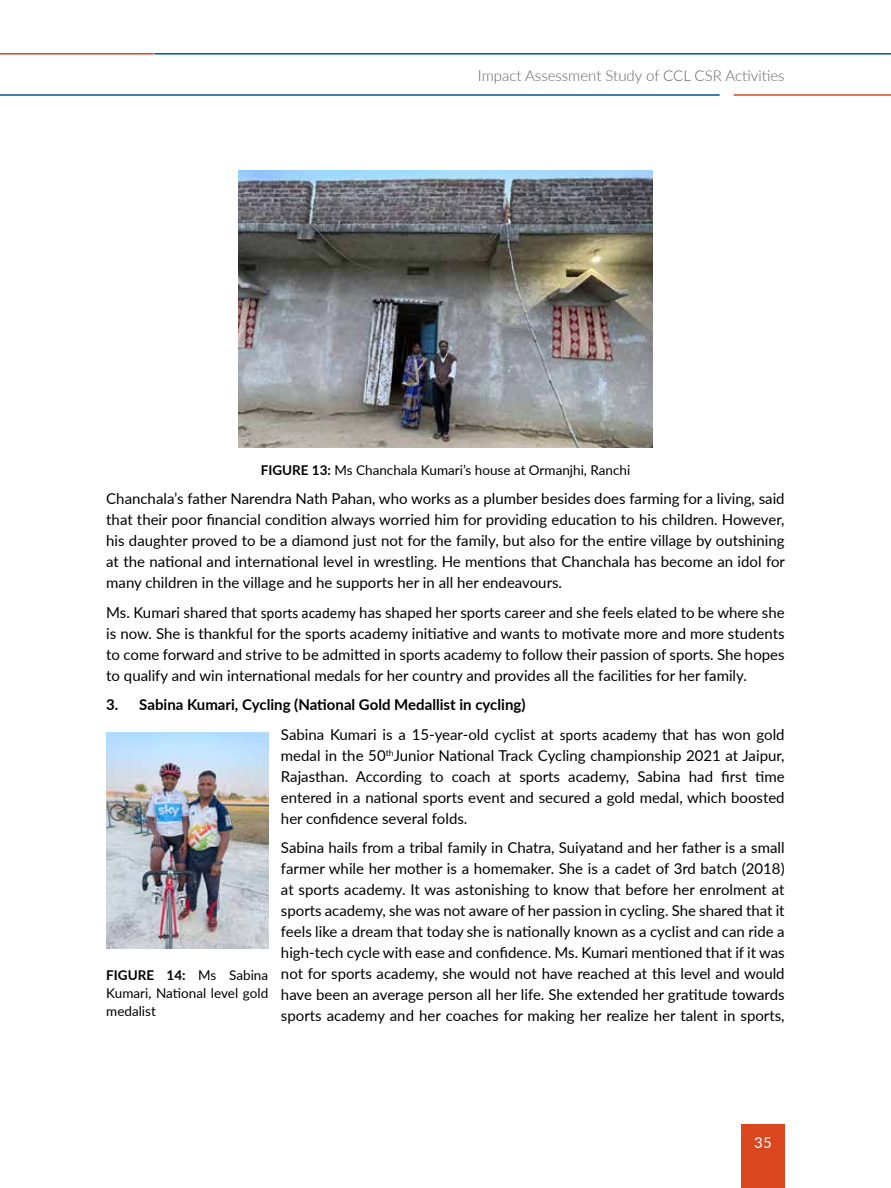
<style>
.page{position:relative;width:891px;height:1188px;background:#fff}
.page>*{position:absolute;margin:0;border:0;box-sizing:border-box;transform-origin:0 0}
.t1{font:15px/21px "Lato";color:#000;text-align:justify}
.t2{font:700 15px/29.5px "Lato";color:#000}
.t3{font:300 15px "Lato";color:#636466}
.t4{font:15px "Lato";color:#fff}
.t5{font:13.5px/18px "Lato";color:#000;text-align:justify}
.s1{font-weight:700}
.s2{font-family:"Calibri"}
.s3{font-weight:400}
.s4{font-family:"Calibri";font-weight:400}
</style>
<div class="page">
<hr style="left:154px;top:53px;width:737px;height:2px;background:#005692">
<hr style="left:0;top:53px;width:154px;height:2px;background:#da471f">
<hr style="left:0;top:94px;width:720px;height:2px;background:#005692">
<hr style="left:734px;top:94px;width:157px;height:2px;background:#da471f">
<div style="left:741px;top:1125px;width:44px;height:63px;background:#da471f"></div>
<img style="left:106px;top:732px;width:162px;height:216px">
<img style="left:238px;top:170px;width:415px;height:278px">
<p class="t3" style="left:478px;top:65px;width:308px">Impact Assessment Study of CCL CSR Activities</p>
<p class="t5" style="left:261px;top:461px;width:371px"><span class="s1">FIGURE 13:</span> Ms Chanchala Kumari’s house at Ormanjhi, Ranchi</p>
<p class="t1" style="left:106px;top:487px;width:680px">Chanchala’s father Narendra Nath Pahan, who works as a plumber besides does farming for a living, said that their poor financial condition always worried him for providing education to his children. However, his daughter proved to be a diamond just not for the family, but also for the entire village by outshining at the national and international level in wrestling. He mentions that Chanchala has become an idol for many children in the village and he supports her in all her endeavours.</p>
<p class="t1" style="left:106px;top:601px;width:680px">Ms. Kumari shared that <span class="s2">sports academy</span> has shaped her sports career and she feels elated to be where she is now. She is thankful for the sports academy initiative and wants to motivate more and more students to come forward and strive to be admitted in sports academy to follow their passion of sports. She hopes to qualify and win international medals for her country and provides all the facilities for her family.</p>
<p class="t2" style="left:281px;top:689px;width:505px;text-indent:-175px">3. Sabina Kumari, Cycling (National Gold Medallist in cycling)<br><span class="s3">Sabina Kumari is a 15-year-old cyclist at</span> <span class="s4">sports academy</span> <span class="s3">that has won gold</span></p>
<p class="t1" style="left:281px;top:744px;width:505px">medal in the 50<sup>th</sup>Junior National Track Cycling championship 2021 at Jaipur, Rajasthan. According to coach at sports academy, Sabina had first time entered in a national sports event and secured a gold medal, which boosted her confidence several folds.</p>
<p class="t1" style="left:281px;top:836px;width:505px">Sabina hails from a tribal family in Chatra, Suiyatand and her father is a small farmer while her mother is a homemaker. She is a cadet of 3rd batch (2018) at sports academy. It was astonishing to know that before her enrolment at sports academy, she was not aware of her passion in cycling. She shared that it feels like a dream that today she is nationally known as a cyclist and can ride a high-tech cycle with ease and confidence. Ms. Kumari mentioned that if it was not for sports academy, she would not have reached at this level and would have been an average person all her life. She extended her gratitude towards sports academy and her coaches for making her realize her talent in sports,</p>
<p class="t5" style="left:106px;top:965px;width:163px"><span class="s1">FIGURE 14:</span> Ms Sabina Kumari, National level gold medalist</p>
<p class="t4" style="left:754px;top:1132px;width:19px">35</p>
</div>
